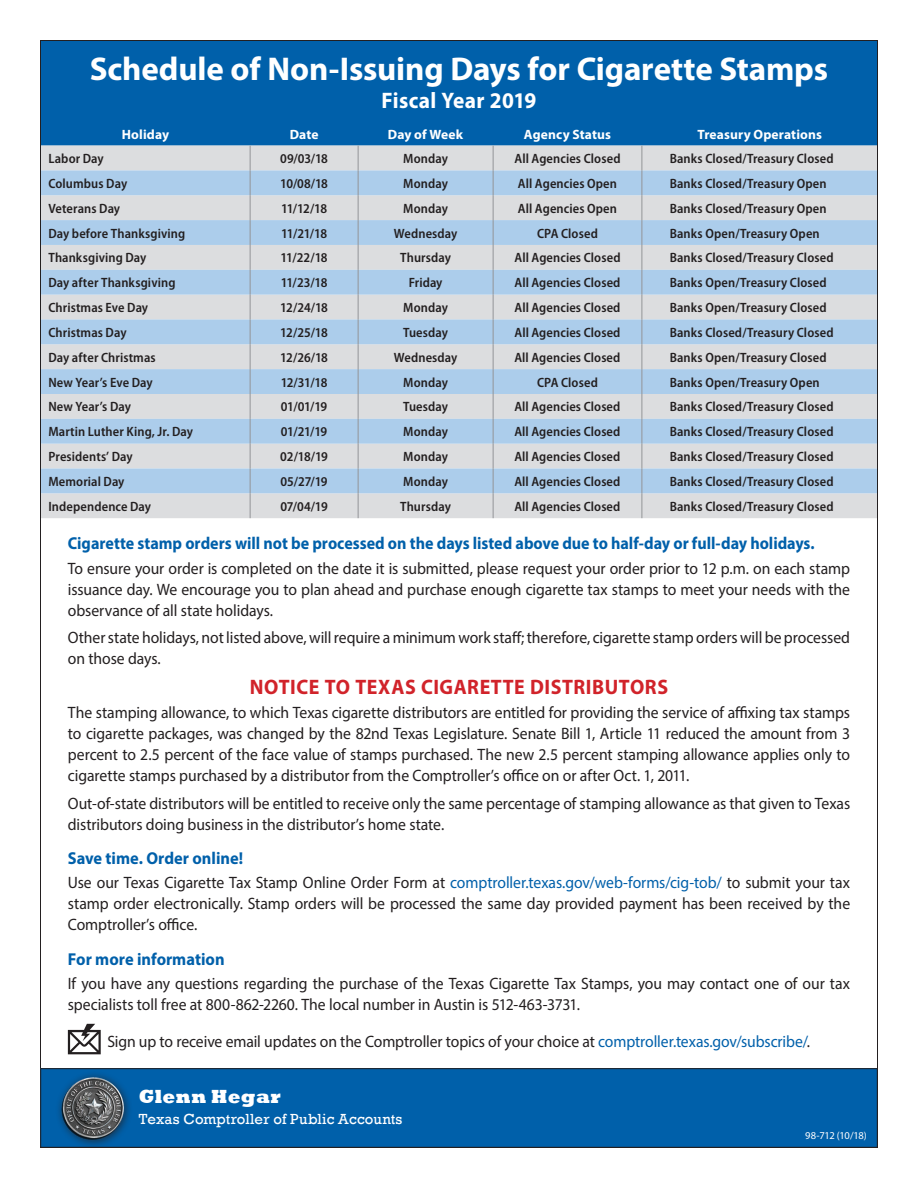
<style>
.page{position:relative;width:918px;height:1188px;background:#fff}
.page>*{position:absolute;margin:0;border:0;box-sizing:border-box;transform-origin:0 0}
.t1{font:700 33px "Myriad Pro";letter-spacing:-.005em;color:#fff}
.t2{font:700 22.5px "Myriad Pro";letter-spacing:.015em;color:#fff;scale:.95 1}
.t3{font:700 21px "Myriad Pro";letter-spacing:.025em;color:#d1232a;scale:.95 1}
.t4{font:800 19.5px "Rockwell";letter-spacing:.02em;color:#fff;scale:.95 1}
.t5{font:700 17.25px "Myriad Pro";color:#0060aa;scale:.93 1}
.t6{font:700 17.25px "Myriad Pro";color:#0060aa;scale:.95 1}
.t7{font:16.5px/21px "Myriad Pro";letter-spacing:-.005em;color:#231f20;scale:.95 1}
.t8{font:15px "Rockwell";letter-spacing:.01em;color:#fff}
.t9{font:600 semi-condensed 13.5px "Myriad Pro";letter-spacing:.005em;color:#231f20}
.t10{font:700 13.5px "Myriad Pro";letter-spacing:.01em;color:#fff}
.t11{font:10.5px "Myriad Pro";letter-spacing:-.03em;color:#fff}
.s1{color:#0060aa}
</style>
<div class="page">
<div style="left:40px;top:40px;width:838px;height:83px;background:#0060aa"></div>
<svg style="left:42px;top:123px;width:834px;height:395px;background:#bacee1"></svg>
<svg style="left:68px;top:1024px;width:33px;height:30px"></svg>
<div style="left:41px;top:1069px;width:836px;height:78px;background:#0060aa"></div>
<div style="left:40px;top:1068px;width:838px;height:80px;border:1px solid #231f20"></div>
<div style="left:55px;top:1071px;width:78px;height:78px;background:#231f20;opacity:.75"></div>
<img style="left:59px;top:1076px;width:66px;height:65px">
<h1 class="t1" style="left:90px;top:47px;width:740px">Schedule of Non-Issuing Days for Cigarette Stamps</h1>
<h2 class="t2" style="left:382px;top:86px;width:164px">Fiscal Year 2019</h2>
<p class="t10" style="left:122px;top:126px;width:49px">Holiday</p>
<p class="t10" style="left:290px;top:126px;width:30px">Date</p>
<p class="t10" style="left:388px;top:126px;width:77px">Day of Week</p>
<p class="t10" style="left:524px;top:126px;width:89px">Agency Status</p>
<p class="t10" style="left:698px;top:126px;width:126px">Treasury Operations</p>
<p class="t9" style="left:48px;top:151px;width:57px">Labor Day</p>
<p class="t9" style="left:280px;top:151px;width:49px">09/03/18</p>
<p class="t9" style="left:403px;top:151px;width:46px">Monday</p>
<p class="t9" style="left:514px;top:151px;width:108px">All Agencies Closed</p>
<p class="t9" style="left:670px;top:151px;width:165px">Banks Closed/Treasury Closed</p>
<p class="t9" style="left:48px;top:176px;width:80px">Columbus Day</p>
<p class="t9" style="left:280px;top:176px;width:49px">10/08/18</p>
<p class="t9" style="left:403px;top:176px;width:46px">Monday</p>
<p class="t9" style="left:518px;top:176px;width:101px">All Agencies Open</p>
<p class="t9" style="left:670px;top:176px;width:159px">Banks Closed/Treasury Open</p>
<p class="t9" style="left:48px;top:201px;width:73px">Veterans Day</p>
<p class="t9" style="left:281px;top:201px;width:48px">11/12/18</p>
<p class="t9" style="left:403px;top:201px;width:46px">Monday</p>
<p class="t9" style="left:518px;top:201px;width:101px">All Agencies Open</p>
<p class="t9" style="left:670px;top:201px;width:159px">Banks Closed/Treasury Open</p>
<p class="t9" style="left:48px;top:226px;width:138px">Day before Thanksgiving</p>
<p class="t9" style="left:281px;top:226px;width:47px">11/21/18</p>
<p class="t9" style="left:394px;top:226px;width:65px">Wednesday</p>
<p class="t9" style="left:537px;top:226px;width:62px">CPA Closed</p>
<p class="t9" style="left:670px;top:226px;width:152px">Banks Open/Treasury Open</p>
<p class="t9" style="left:48px;top:250px;width:100px">Thanksgiving Day</p>
<p class="t9" style="left:281px;top:250px;width:49px">11/22/18</p>
<p class="t9" style="left:400px;top:250px;width:52px">Thursday</p>
<p class="t9" style="left:514px;top:250px;width:108px">All Agencies Closed</p>
<p class="t9" style="left:670px;top:250px;width:165px">Banks Closed/Treasury Closed</p>
<p class="t9" style="left:48px;top:275px;width:129px">Day after Thanksgiving</p>
<p class="t9" style="left:281px;top:275px;width:48px">11/23/18</p>
<p class="t9" style="left:409px;top:275px;width:35px">Friday</p>
<p class="t9" style="left:514px;top:275px;width:108px">All Agencies Closed</p>
<p class="t9" style="left:670px;top:275px;width:159px">Banks Open/Treasury Closed</p>
<p class="t9" style="left:48px;top:300px;width:101px">Christmas Eve Day</p>
<p class="t9" style="left:280px;top:300px;width:49px">12/24/18</p>
<p class="t9" style="left:403px;top:300px;width:46px">Monday</p>
<p class="t9" style="left:514px;top:300px;width:108px">All Agencies Closed</p>
<p class="t9" style="left:670px;top:300px;width:159px">Banks Open/Treasury Closed</p>
<p class="t9" style="left:48px;top:325px;width:80px">Christmas Day</p>
<p class="t9" style="left:280px;top:325px;width:49px">12/25/18</p>
<p class="t9" style="left:403px;top:325px;width:46px">Tuesday</p>
<p class="t9" style="left:514px;top:325px;width:108px">All Agencies Closed</p>
<p class="t9" style="left:670px;top:325px;width:165px">Banks Closed/Treasury Closed</p>
<p class="t9" style="left:48px;top:350px;width:109px">Day after Christmas</p>
<p class="t9" style="left:280px;top:350px;width:49px">12/26/18</p>
<p class="t9" style="left:394px;top:350px;width:65px">Wednesday</p>
<p class="t9" style="left:514px;top:350px;width:108px">All Agencies Closed</p>
<p class="t9" style="left:670px;top:350px;width:159px">Banks Open/Treasury Closed</p>
<p class="t9" style="left:48px;top:375px;width:106px">New Year’s Eve Day</p>
<p class="t9" style="left:281px;top:375px;width:48px">12/31/18</p>
<p class="t9" style="left:403px;top:375px;width:46px">Monday</p>
<p class="t9" style="left:537px;top:375px;width:62px">CPA Closed</p>
<p class="t9" style="left:670px;top:375px;width:152px">Banks Open/Treasury Open</p>
<p class="t9" style="left:48px;top:400px;width:84px">New Year’s Day</p>
<p class="t9" style="left:281px;top:400px;width:48px">01/01/19</p>
<p class="t9" style="left:403px;top:400px;width:46px">Tuesday</p>
<p class="t9" style="left:514px;top:400px;width:108px">All Agencies Closed</p>
<p class="t9" style="left:670px;top:400px;width:165px">Banks Closed/Treasury Closed</p>
<p class="t9" style="left:48px;top:424px;width:146px">Martin Luther King, Jr. Day</p>
<p class="t9" style="left:281px;top:424px;width:48px">01/21/19</p>
<p class="t9" style="left:403px;top:424px;width:46px">Monday</p>
<p class="t9" style="left:514px;top:424px;width:108px">All Agencies Closed</p>
<p class="t9" style="left:670px;top:424px;width:165px">Banks Closed/Treasury Closed</p>
<p class="t9" style="left:48px;top:449px;width:86px">Presidents’ Day</p>
<p class="t9" style="left:280px;top:449px;width:49px">02/18/19</p>
<p class="t9" style="left:403px;top:449px;width:46px">Monday</p>
<p class="t9" style="left:514px;top:449px;width:108px">All Agencies Closed</p>
<p class="t9" style="left:670px;top:449px;width:165px">Banks Closed/Treasury Closed</p>
<p class="t9" style="left:48px;top:474px;width:78px">Memorial Day</p>
<p class="t9" style="left:281px;top:474px;width:49px">05/27/19</p>
<p class="t9" style="left:403px;top:474px;width:46px">Monday</p>
<p class="t9" style="left:514px;top:474px;width:108px">All Agencies Closed</p>
<p class="t9" style="left:670px;top:474px;width:165px">Banks Closed/Treasury Closed</p>
<p class="t9" style="left:48px;top:499px;width:104px">Independence Day</p>
<p class="t9" style="left:280px;top:499px;width:49px">07/04/19</p>
<p class="t9" style="left:400px;top:499px;width:52px">Thursday</p>
<p class="t9" style="left:514px;top:499px;width:108px">All Agencies Closed</p>
<p class="t9" style="left:670px;top:499px;width:165px">Banks Closed/Treasury Closed</p>
<h3 class="t5" style="left:68px;top:532px;width:805px">Cigarette stamp orders will not be processed on the days listed above due to half-day or full-day holidays.</h3>
<p class="t7" style="left:68px;top:557px;width:825px;text-align:justify">To ensure your order is completed on the date it is submitted, please request your order prior to 12 p.m. on each stamp issuance day. We encourage you to plan ahead and purchase enough cigarette tax stamps to meet your needs with the observance of all state holidays.</p>
<p class="t7" style="left:68px;top:627px;width:825px">Other state holidays, not listed above, will require a minimum work staff; therefore, cigarette stamp orders will be processed on those days.</p>
<h3 class="t3" style="left:250px;top:673px;width:442px">NOTICE TO TEXAS CIGARETTE DISTRIBUTORS</h3>
<p class="t7" style="left:68px;top:702px;width:825px;text-align:justify">The stamping allowance, to which Texas cigarette distributors are entitled for providing the service of affixing tax stamps to cigarette packages, was changed by the 82nd Texas Legislature. Senate Bill 1, Article 11 reduced the amount from 3 percent to 2.5 percent of the face value of stamps purchased. The new 2.5 percent stamping allowance applies only to cigarette stamps purchased by a distributor from the Comptroller’s office on or after Oct. 1, 2011.</p>
<p class="t7" style="left:68px;top:792px;width:825px">Out-of-state distributors will be entitled to receive only the same percentage of stamping allowance as that given to Texas distributors doing business in the distributor’s home state.</p>
<h3 class="t6" style="left:68px;top:847px;width:186px">Save time. Order online!</h3>
<p class="t7" style="left:68px;top:872px;width:825px">Use our Texas Cigarette Tax Stamp Online Order Form at <span class="s1">comptroller.texas.gov/web-forms/cig-tob/</span> to submit your tax</p>
<p class="t7" style="left:68px;top:893px;width:825px">stamp order electronically. Stamp orders will be processed the same day provided payment has been received by the<br>Comptroller’s office.</p>
<h3 class="t6" style="left:68px;top:948px;width:167px">For more information</h3>
<p class="t7" style="left:68px;top:973px;width:825px">If you have any questions regarding the purchase of the Texas Cigarette Tax Stamps, you may contact one of our tax specialists toll free at 800-862-2260. The local number in Austin is 512-463-3731.</p>
<p class="t7" style="left:107px;top:1031px;width:741px">Sign up to receive email updates on the Comptroller topics of your choice at <span class="s1">comptroller.texas.gov/subscribe/</span>.</p>
<p class="t4" style="left:139px;top:1085px;width:151px">Glenn Hegar</p>
<p class="t8" style="left:139px;top:1110px;width:265px">Texas Comptroller of Public Accounts</p>
<p class="t11" style="left:805px;top:1129px;width:63px">98-712 (10/18)</p>
</div>
